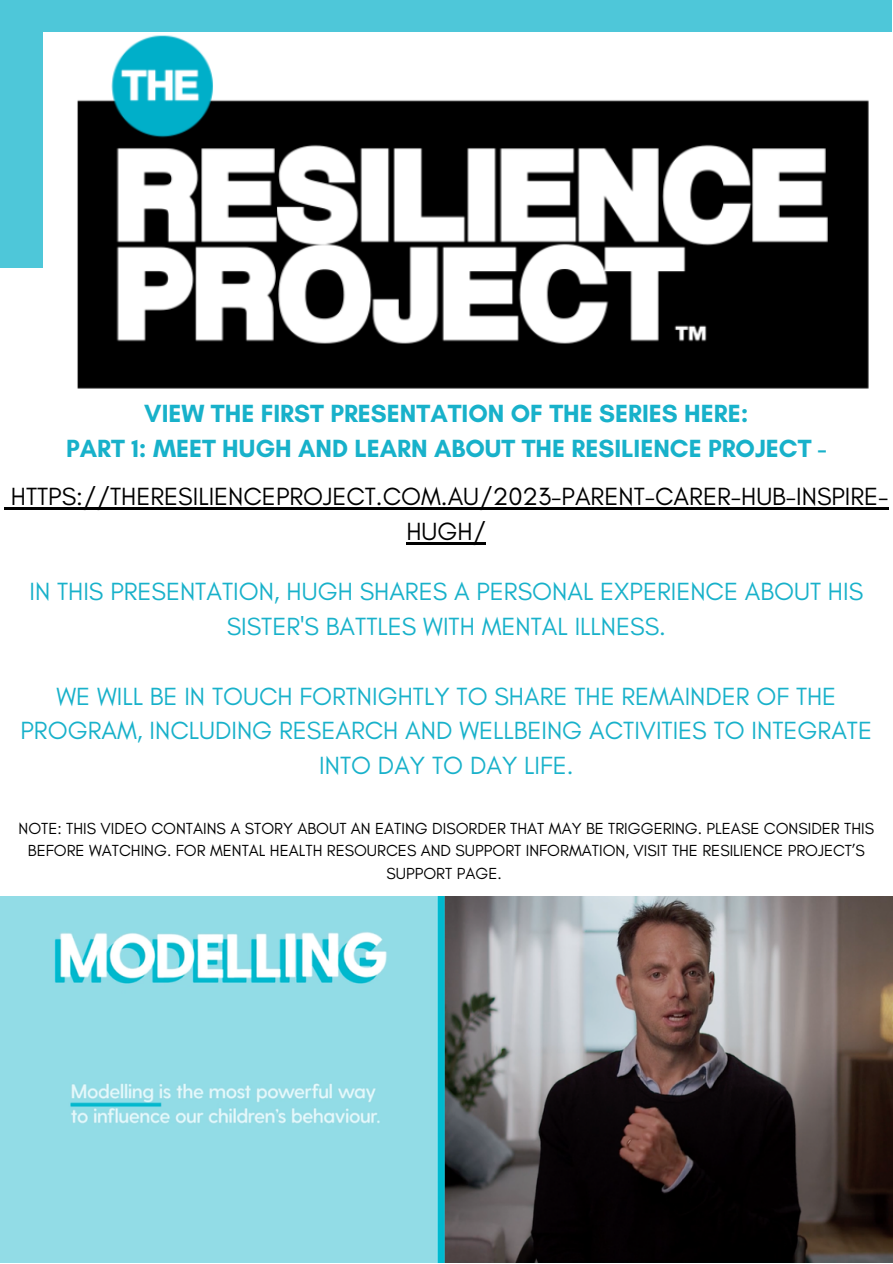
<style>
.page{position:relative;width:893px;height:1264px;background:#fff}
.page>*{position:absolute;margin:0;border:0;box-sizing:border-box;transform-origin:0 0}
.t1{font:25.35px/34.8px "Glacial Indifference";color:#18b1ca;text-align:center}
.t2{font:700 25.35px "Glacial Indifference";color:#18b1ca}
.t3{font:25.35px/34.8px "Glacial Indifference";color:#010101;text-align:center}
.t4{font:16.35px/22.5px "Glacial Indifference";color:#000;text-align:center}
</style>
<div class="page">
<div style="left:0;top:0;width:891px;height:268px;background:#4ec7d9"></div>
<img style="left:43px;top:32px;width:848px;height:357px">
<svg style="left:4px;top:507px;width:7px;height:2px"></svg>
<hr style="left:11px;top:507px;width:877px;height:2px;background:#010101">
<hr style="left:406px;top:542px;width:80px;height:2px;background:#010101">
<img style="left:0;top:896px;width:892px;height:366px">
<p class="t2" style="left:144px;top:398px;width:605px">VIEW THE FIRST PRESENTATION OF THE SERIES HERE:</p>
<p class="t2" style="left:66px;top:433px;width:761px">PART 1: MEET HUGH AND LEARN ABOUT THE RESILIENCE PROJECT -</p>
<p class="t3" style="left:11px;top:478px;width:879px">HTTPS://THERESILIENCEPROJECT.COM.AU/2023-PARENT-CARER-HUB-INSPIRE-<br>HUGH/</p>
<p class="t1" style="left:29px;top:573px;width:835px">IN THIS PRESENTATION, HUGH SHARES A PERSONAL EXPERIENCE ABOUT HIS<br>SISTER'S BATTLES WITH MENTAL ILLNESS.</p>
<p class="t1" style="left:21px;top:678px;width:853px">WE WILL BE IN TOUCH FORTNIGHTLY TO SHARE THE REMAINDER OF THE<br>PROGRAM, INCLUDING RESEARCH AND WELLBEING ACTIVITIES TO INTEGRATE<br>INTO DAY TO DAY LIFE.</p>
<p class="t4" style="left:19px;top:816px;width:857px">NOTE: THIS VIDEO CONTAINS A STORY ABOUT AN EATING DISORDER THAT MAY BE TRIGGERING. PLEASE CONSIDER THIS<br>BEFORE WATCHING. FOR MENTAL HEALTH RESOURCES AND SUPPORT INFORMATION, VISIT THE RESILIENCE PROJECT’S<br>SUPPORT PAGE.</p>
</div>
